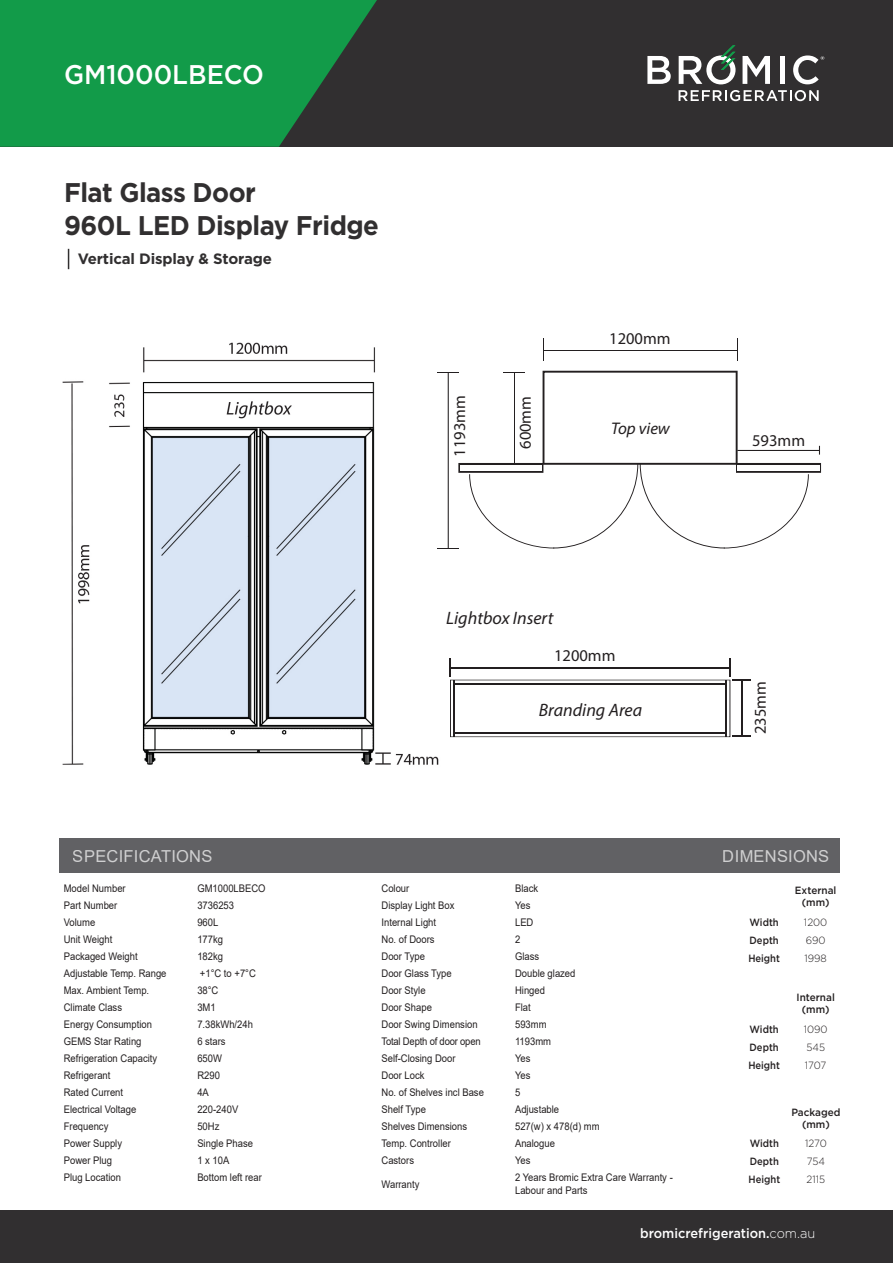
<style>
.page{position:relative;width:893px;height:1263px;background:#fff}
.page>*{position:absolute;margin:0;border:0;box-sizing:border-box;transform-origin:0 0}
.t1{font:700 27px "Gotham";letter-spacing:-.02em;color:#312f30;scale:.95 1}
.t2{font:500 27px "Gotham";color:#fff;scale:.95 1}
.t3{font:italic 18px "Myriad Pro";color:#231f20}
.t4{font:italic 16.95px "Myriad Pro";color:#231f20}
.t5{font:16.5px "Myriad Pro";color:#231f20}
.t6{font:16.5px "Arial";letter-spacing:.015em;color:#fff}
.t7{font:700 15px "Gotham";letter-spacing:-.01em;color:#312f30}
.t8{font:500 13.5px "Gotham";color:#fff;scale:.95 1}
.t9{font:10.5px/12.8px "Arial";color:#231f20;scale:.9 1}
.t10{font:500 10.5px "Gotham";color:#231f20;scale:.9 1}
.t11{font:500 10.5px/12px "Gotham";color:#231f20;text-align:center;scale:.95 1}
.t12{font:300 10.5px "Gotham";color:#231f20;scale:.95 1}
.t13{font:10.5px "Arial";letter-spacing:-.02em;color:#231f20;scale:.9 1}
.s1{font-weight:300}
</style>
<div class="page">
<div style="left:60px;top:838px;width:780px;height:35px;background:#616164"></div>
<div style="left:0;top:0;width:893px;height:147px;background:#312f30"></div>
<svg style="left:0;top:0;width:377px;height:147px;background:#158e46"></svg>
<svg style="left:647px;top:56px;width:24px;height:28px"></svg>
<svg style="left:742px;top:56px;width:28px;height:28px"></svg>
<div style="left:780px;top:56px;width:5px;height:28px;background:#fff"></div>
<svg style="left:793px;top:55px;width:31px;height:29px"></svg>
<svg style="left:679px;top:45px;width:56px;height:39px"></svg>
<svg style="left:679px;top:90px;width:140px;height:11px"></svg>
<svg style="left:68px;top:249px;width:1px;height:20px"></svg>
<div style="left:0;top:1211px;width:893px;height:52px;background:#312f30"></div>
<img style="left:62px;top:342px;width:377px;height:423px">
<svg style="left:449px;top:659px;width:301px;height:78px"></svg>
<hr style="left:741px;top:679px;width:1px;height:57px;background:#231f20">
<hr style="left:455px;top:683px;width:271px;height:1px;background:#231f20">
<hr style="left:455px;top:732px;width:271px;height:1px;background:#231f20">
<hr style="left:454px;top:680px;width:1px;height:57px;background:#231f20">
<hr style="left:725px;top:680px;width:1px;height:57px;background:#231f20">
<hr style="left:544px;top:350px;width:193px;height:1px;background:#231f20">
<svg style="left:543px;top:338px;width:1px;height:23px"></svg>
<svg style="left:737px;top:338px;width:1px;height:23px"></svg>
<svg style="left:438px;top:371px;width:383px;height:178px"></svg>
<p class="t2" style="left:64px;top:57px;width:212px">GM1000LBECO</p>
<p class="t1" style="left:64px;top:175px;width:203px">Flat Glass Door</p>
<p class="t1" style="left:64px;top:208px;width:333px">960L LED Display Fridge</p>
<p class="t7" style="left:78px;top:249px;width:196px">Vertical Display &amp; Storage</p>
<p class="t5" style="left:449px;top:456px;width:63px;rotate:-90deg">1193mm</p>
<p class="t5" style="left:515px;top:449px;width:54px;rotate:-90deg">600mm</p>
<p class="t5" style="left:609px;top:328px;width:63px">1200mm</p>
<p class="t4" style="left:611px;top:418px;width:60px">Top view</p>
<p class="t5" style="left:752px;top:431px;width:54px">593mm</p>
<h3 class="t6" style="left:73px;top:845px;width:141px">SPECIFICATIONS</h3>
<p class="t9" style="left:64px;top:882px;width:70px">Model Number</p>
<p class="t9" style="left:197px;top:882px;width:77px">GM1000LBECO</p>
<p class="t9" style="left:64px;top:899px;width:61px">Part Number</p>
<p class="t9" style="left:197px;top:899px;width:42px">3736253</p>
<p class="t9" style="left:64px;top:916px;width:37px">Volume</p>
<p class="t9" style="left:197px;top:916px;width:25px">960L</p>
<p class="t9" style="left:64px;top:933px;width:56px">Unit Weight</p>
<p class="t9" style="left:197px;top:933px;width:30px">177kg</p>
<p class="t9" style="left:64px;top:950px;width:84px">Packaged Weight</p>
<p class="t9" style="left:197px;top:950px;width:30px">182kg</p>
<p class="t9" style="left:64px;top:967px;width:116px">Adjustable Temp. Range</p>
<p class="t9" style="left:200px;top:967px;width:64px">+1°C to +7°C</p>
<p class="t9" style="left:64px;top:984px;width:96px">Max. Ambient Temp.</p>
<p class="t9" style="left:197px;top:984px;width:25px">38°C</p>
<p class="t9" style="left:64px;top:1001px;width:66px">Climate Class</p>
<p class="t9" style="left:197px;top:1001px;width:22px">3M1</p>
<p class="t9" style="left:64px;top:1018px;width:100px">Energy Consumption</p>
<p class="t9" style="left:197px;top:1018px;width:63px">7.38kWh/24h</p>
<p class="t9" style="left:64px;top:1035px;width:88px">GEMS Star Rating</p>
<p class="t9" style="left:197px;top:1035px;width:33px">6 stars</p>
<p class="t9" style="left:64px;top:1052px;width:105px">Refrigeration Capacity</p>
<p class="t9" style="left:197px;top:1052px;width:29px">650W</p>
<p class="t9" style="left:64px;top:1069px;width:53px">Refrigerant</p>
<p class="t9" style="left:197px;top:1069px;width:27px">R290</p>
<p class="t9" style="left:64px;top:1086px;width:67px">Rated Current</p>
<p class="t9" style="left:197px;top:1086px;width:14px">4A</p>
<p class="t9" style="left:64px;top:1103px;width:82px">Electrical Voltage</p>
<p class="t9" style="left:197px;top:1103px;width:47px">220-240V</p>
<p class="t9" style="left:64px;top:1120px;width:51px">Frequency</p>
<p class="t9" style="left:197px;top:1120px;width:26px">50Hz</p>
<p class="t9" style="left:64px;top:1137px;width:66px">Power Supply</p>
<p class="t9" style="left:197px;top:1137px;width:63px">Single Phase</p>
<p class="t9" style="left:64px;top:1154px;width:55px">Power Plug</p>
<p class="t9" style="left:197px;top:1154px;width:37px">1 x 10A</p>
<p class="t9" style="left:64px;top:1171px;width:65px">Plug Location</p>
<p class="t9" style="left:197px;top:1171px;width:73px">Bottom left rear</p>
<p class="t3" style="left:446px;top:607px;width:109px">Lightbox Insert</p>
<p class="t5" style="left:554px;top:645px;width:63px">1200mm</p>
<p class="t3" style="left:539px;top:698px;width:105px">Branding Area</p>
<p class="t9" style="left:381px;top:882px;width:32px">Colour</p>
<p class="t9" style="left:515px;top:882px;width:27px">Black</p>
<p class="t9" style="left:381px;top:899px;width:83px">Display Light Box</p>
<p class="t9" style="left:515px;top:899px;width:19px">Yes</p>
<p class="t9" style="left:381px;top:916px;width:62px">Internal Light</p>
<p class="t9" style="left:515px;top:916px;width:22px">LED</p>
<p class="t9" style="left:381px;top:933px;width:60px">No. of Doors</p>
<p class="t9" style="left:515px;top:933px;width:7px">2</p>
<p class="t9" style="left:381px;top:950px;width:50px">Door Type</p>
<p class="t9" style="left:515px;top:950px;width:28px">Glass</p>
<p class="t9" style="left:381px;top:967px;width:79px">Door Glass Type</p>
<p class="t9" style="left:515px;top:967px;width:69px">Double glazed</p>
<p class="t9" style="left:381px;top:984px;width:51px">Door Style</p>
<p class="t9" style="left:515px;top:984px;width:35px">Hinged</p>
<p class="t9" style="left:381px;top:1001px;width:58px">Door Shape</p>
<p class="t9" style="left:515px;top:1001px;width:19px">Flat</p>
<p class="t9" style="left:381px;top:1018px;width:108px">Door Swing Dimension</p>
<p class="t9" style="left:515px;top:1018px;width:37px">593mm</p>
<p class="t13" style="left:381px;top:1034px;width:112px">Total Depth of door open</p>
<p class="t9" style="left:515px;top:1035px;width:42px">1193mm</p>
<p class="t9" style="left:381px;top:1052px;width:84px">Self-Closing Door</p>
<p class="t9" style="left:515px;top:1052px;width:19px">Yes</p>
<p class="t9" style="left:381px;top:1069px;width:49px">Door Lock</p>
<p class="t9" style="left:515px;top:1069px;width:19px">Yes</p>
<p class="t9" style="left:381px;top:1086px;width:115px">No. of Shelves incl Base</p>
<p class="t9" style="left:515px;top:1086px;width:7px">5</p>
<p class="t9" style="left:381px;top:1103px;width:51px">Shelf Type</p>
<p class="t9" style="left:515px;top:1103px;width:51px">Adjustable</p>
<p class="t9" style="left:381px;top:1120px;width:97px">Shelves Dimensions</p>
<p class="t9" style="left:515px;top:1120px;width:95px">527(w) x 478(d) mm</p>
<p class="t9" style="left:381px;top:1137px;width:79px">Temp. Controller</p>
<p class="t9" style="left:515px;top:1137px;width:46px">Analogue</p>
<p class="t9" style="left:381px;top:1154px;width:38px">Castors</p>
<p class="t9" style="left:515px;top:1154px;width:19px">Yes</p>
<p class="t9" style="left:381px;top:1177px;width:44px">Warranty</p>
<p class="t9" style="left:515px;top:1171px;width:177px">2 Years Bromic Extra Care Warranty -<br>Labour and Parts</p>
<p class="t5" style="left:750px;top:734px;width:54px;rotate:-90deg">235mm</p>
<h3 class="t6" style="left:723px;top:845px;width:108px">DIMENSIONS</h3>
<p class="t10" style="left:750px;top:915px;width:34px">Width</p>
<p class="t10" style="left:750px;top:933px;width:34px">Depth</p>
<p class="t10" style="left:748px;top:951px;width:37px">Height</p>
<p class="t10" style="left:750px;top:1022px;width:34px">Width</p>
<p class="t10" style="left:750px;top:1040px;width:34px">Depth</p>
<p class="t10" style="left:748px;top:1058px;width:37px">Height</p>
<p class="t11" style="left:795px;top:884px;width:45px">External (mm)</p>
<p class="t12" style="left:804px;top:915px;width:26px">1200</p>
<p class="t12" style="left:806px;top:933px;width:22px">690</p>
<p class="t12" style="left:804px;top:951px;width:25px">1998</p>
<p class="t11" style="left:796px;top:991px;width:42px">Internal (mm)</p>
<p class="t12" style="left:804px;top:1022px;width:27px">1090</p>
<p class="t12" style="left:806px;top:1040px;width:21px">545</p>
<p class="t12" style="left:805px;top:1058px;width:24px">1707</p>
<p class="t10" style="left:750px;top:1137px;width:34px">Width</p>
<p class="t10" style="left:750px;top:1155px;width:34px">Depth</p>
<p class="t10" style="left:748px;top:1173px;width:37px">Height</p>
<p class="t11" style="left:791px;top:1106px;width:53px">Packaged (mm)</p>
<p class="t12" style="left:805px;top:1137px;width:24px">1270</p>
<p class="t12" style="left:807px;top:1155px;width:21px">754</p>
<p class="t12" style="left:807px;top:1173px;width:21px">2115</p>
<p class="t8" style="left:640px;top:1224px;width:186px">bromicrefrigeration.<span class="s1">com.au</span></p>
</div>
